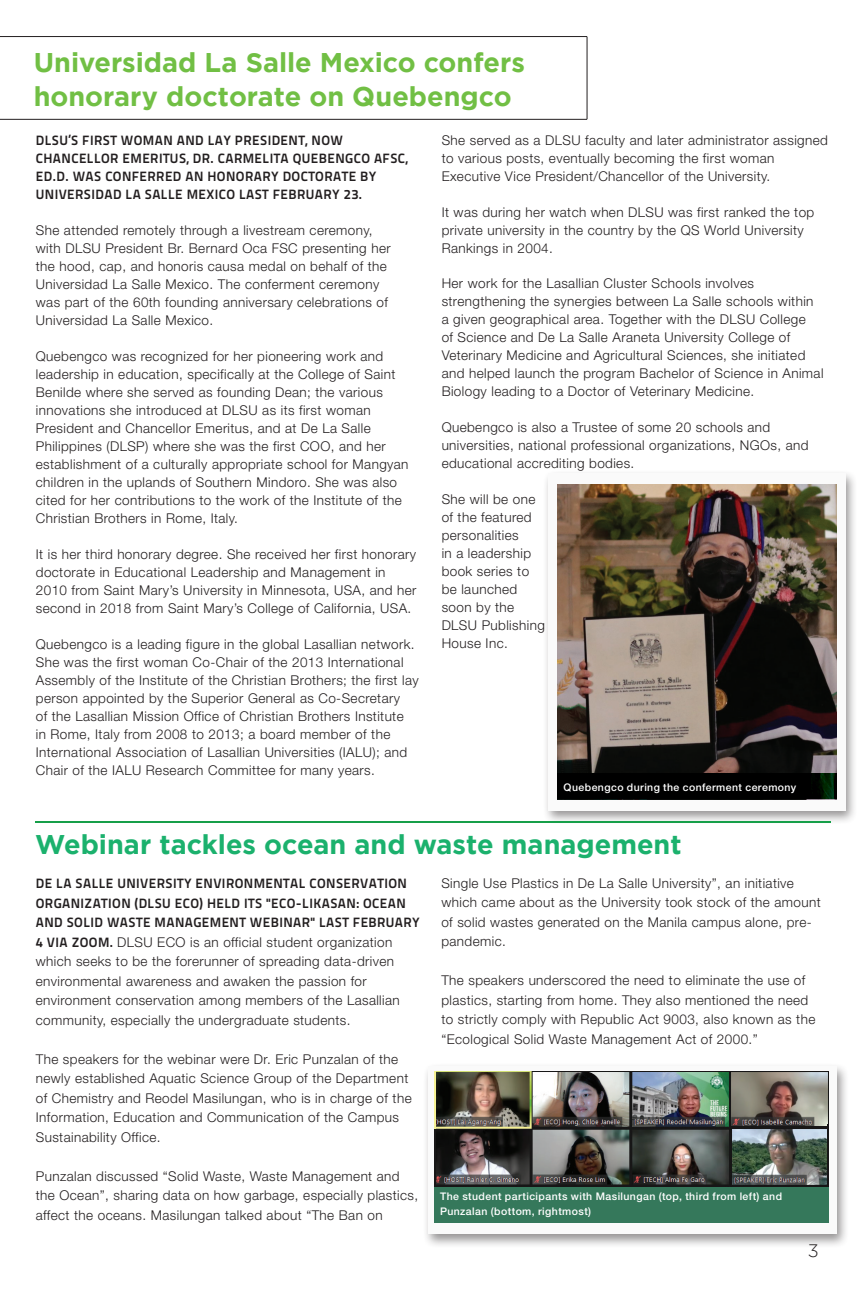
<style>
.page{position:relative;width:864px;height:1296px;background:#fff}
.page>*{position:absolute;margin:0;border:0;box-sizing:border-box;transform-origin:0 0}
.t1{font:700 27px/34.5px "Gotham";color:#71bf44}
.t2{font:700 27px "Gotham";color:#1bb16d}
.t3{font:300 18px "Gotham";color:#231f20}
.t4{font:300 13.5px/18px "Helvetica Neue LT Std";letter-spacing:.03em;color:#231f20}
.t5{font:13.5px/18px "Titillium Text 14 L 800 wt";letter-spacing:.03em;color:#231f20}
.t6{font:500 10.5px/15px "Helvetica Neue LT Std";letter-spacing:.04em;color:#fff}
.s1{font-family:"Titillium Text 14 L 800 wt";font-weight:400}
</style>
<div class="page">
<div style="left:423px;top:1063px;width:426px;height:186px;background:#231f20;opacity:.48"></div>
<div style="left:429px;top:1067px;width:408px;height:167px;background:#fafafa"></div>
<hr style="left:0;top:36px;width:587px;height:1px;background:#231f20">
<hr style="left:587px;top:37px;width:1px;height:82px;background:#231f20">
<hr style="left:0;top:119px;width:587px;height:1px;background:#231f20">
<div style="left:543px;top:470px;width:315px;height:355px;background:#231f20;opacity:.48"></div>
<div style="left:549px;top:473px;width:297px;height:338px;background:#fafafa"></div>
<img style="left:557px;top:485px;width:280px;height:288px">
<div style="left:557px;top:773px;width:280px;height:26px;background:#000"></div>
<div style="left:435px;top:1186px;width:394px;height:37px;background:#35785b"></div>
<img style="left:436px;top:1071px;width:294px;height:115px">
<img style="left:730px;top:1071px;width:99px;height:115px">
<hr style="left:729px;top:1127px;width:98px;height:1px;background:#181717">
<hr style="left:827px;top:1124px;width:2px;height:62px;background:#181717">
<hr style="left:435px;top:1129px;width:1px;height:57px;background:#181717">
<hr style="left:435px;top:1071px;width:1px;height:58px;background:#f6f294">
<hr style="left:35px;top:821px;width:796px;height:1px;background:#169f49">
<h1 class="t1" style="left:34px;top:44px;width:493px">Universidad La Salle Mexico confers honorary doctorate on Quebengco</h1>
<p class="t5" style="left:36px;top:131px;width:374px">DLSU’S FIRST WOMAN AND LAY PRESIDENT, NOW CHANCELLOR EMERITUS, DR. CARMELITA QUEBENGCO AFSC, ED.D. WAS CONFERRED AN HONORARY DOCTORATE BY UNIVERSIDAD LA SALLE MEXICO LAST FEBRUARY 23.</p>
<p class="t4" style="left:36px;top:221px;width:356px">She attended remotely through a livestream ceremony, with DLSU President Br. Bernard Oca FSC presenting her the hood, cap, and honoris causa medal on behalf of the Universidad La Salle Mexico. The conferment ceremony was part of the 60th founding anniversary celebrations of Universidad La Salle Mexico.</p>
<p class="t4" style="left:36px;top:347px;width:374px">Quebengco was recognized for her pioneering work and leadership in education, specifically at the College of Saint Benilde where she served as founding Dean; the various innovations she introduced at DLSU as its first woman President and Chancellor Emeritus, and at De La Salle Philippines (DLSP) where she was the first COO, and her establishment of a culturally appropriate school for Mangyan children in the uplands of Southern Mindoro. She was also cited for her contributions to the work of the Institute of the Christian Brothers in Rome, Italy.</p>
<p class="t4" style="left:36px;top:545px;width:382px">It is her third honorary degree. She received her first honorary doctorate in Educational Leadership and Management in 2010 from Saint Mary’s University in Minnesota, USA, and her second in 2018 from Saint Mary’s College of California, USA.</p>
<p class="t4" style="left:36px;top:635px;width:384px">Quebengco is a leading figure in the global Lasallian network.<br>She was the first woman Co-Chair of the 2013 International Assembly of the Institute of the Christian Brothers; the first lay person appointed by the Superior General as Co-Secretary<br>of the Lasallian Mission Office of Christian Brothers Institute<br>in Rome, Italy from 2008 to 2013; a board member of the International Association of Lasallian Universities (IALU); and Chair of the IALU Research Committee for many years.</p>
<p class="t4" style="left:442px;top:130px;width:388px">She served as a DLSU faculty and later administrator assigned to various posts, eventually becoming the first woman<br>Executive Vice President/Chancellor of the University.</p>
<p class="t4" style="left:442px;top:202px;width:374px">It was during her watch when DLSU was first ranked the top private university in the country by the QS World University<br>Rankings in 2004.</p>
<p class="t4" style="left:442px;top:274px;width:383px">Her work for the Lasallian Cluster Schools involves strengthening the synergies between La Salle schools within a given geographical area. Together with the DLSU College<br>of Science and De La Salle Araneta University College of Veterinary Medicine and Agricultural Sciences, she initiated and helped launch the program Bachelor of Science in Animal Biology leading to a Doctor of Veterinary Medicine.</p>
<p class="t4" style="left:442px;top:418px;width:368px">Quebengco is also a Trustee of some 20 schools and universities, national professional organizations, NGOs, and educational accrediting bodies.</p>
<p class="t4" style="left:442px;top:490px;width:105px">She will be one of the featured personalities<br>in a leadership book series to be launched soon by the<br>DLSU Publishing<br>House Inc.</p>
<p class="t6" style="left:564px;top:780px;width:234px">Quebengco during the conferment ceremony</p>
<h1 class="t2" style="left:35px;top:829px;width:648px">Webinar tackles ocean and waste management</h1>
<p class="t5" style="left:36px;top:874px;width:386px;line-height:19.5px">DE LA SALLE UNIVERSITY ENVIRONMENTAL CONSERVATION<br>ORGANIZATION (DLSU ECO) HELD ITS "ECO-LIKASAN: OCEAN<br>AND SOLID WASTE MANAGEMENT WEBINAR" LAST FEBRUARY</p>
<p class="t4" style="left:36px;top:932px;width:365px;line-height:19.5px"><span class="s1">4 VIA ZOOM.</span> DLSU ECO is an official student organization which seeks to be the forerunner of spreading data-driven environmental awareness and awaken the passion for environment conservation among members of the Lasallian community, especially the undergraduate students.</p>
<p class="t4" style="left:36px;top:1049px;width:377px;line-height:19.5px">The speakers for the webinar were Dr. Eric Punzalan of the newly established Aquatic Science Group of the Department of Chemistry and Reodel Masilungan, who is in charge of the Information, Education and Communication of the Campus Sustainability Office.</p>
<p class="t4" style="left:36px;top:1166px;width:384px;line-height:19.5px">Punzalan discussed “Solid Waste, Waste Management and the Ocean”, sharing data on how garbage, especially plastics, affect the oceans. Masilungan talked about “The Ban on</p>
<p class="t4" style="left:441px;top:873px;width:381px;line-height:19.5px">Single Use Plastics in De La Salle University”, an initiative which came about as the University took stock of the amount of solid wastes generated on the Manila campus alone, pre&shy;pandemic.</p>
<p class="t4" style="left:441px;top:970px;width:375px;line-height:19.5px">The speakers underscored the need to eliminate the use of plastics, starting from home. They also mentioned the need to strictly comply with Republic Act 9003, also known as the “Ecological Solid Waste Management Act of 2000.”</p>
<p class="t6" style="left:440px;top:1189px;width:344px">The student participants with Masilungan (top, third from left) and<br>Punzalan (bottom, rightmost)</p>
<h2 class="t3" style="left:808px;top:1241px;width:12px">3</h2>
</div>
